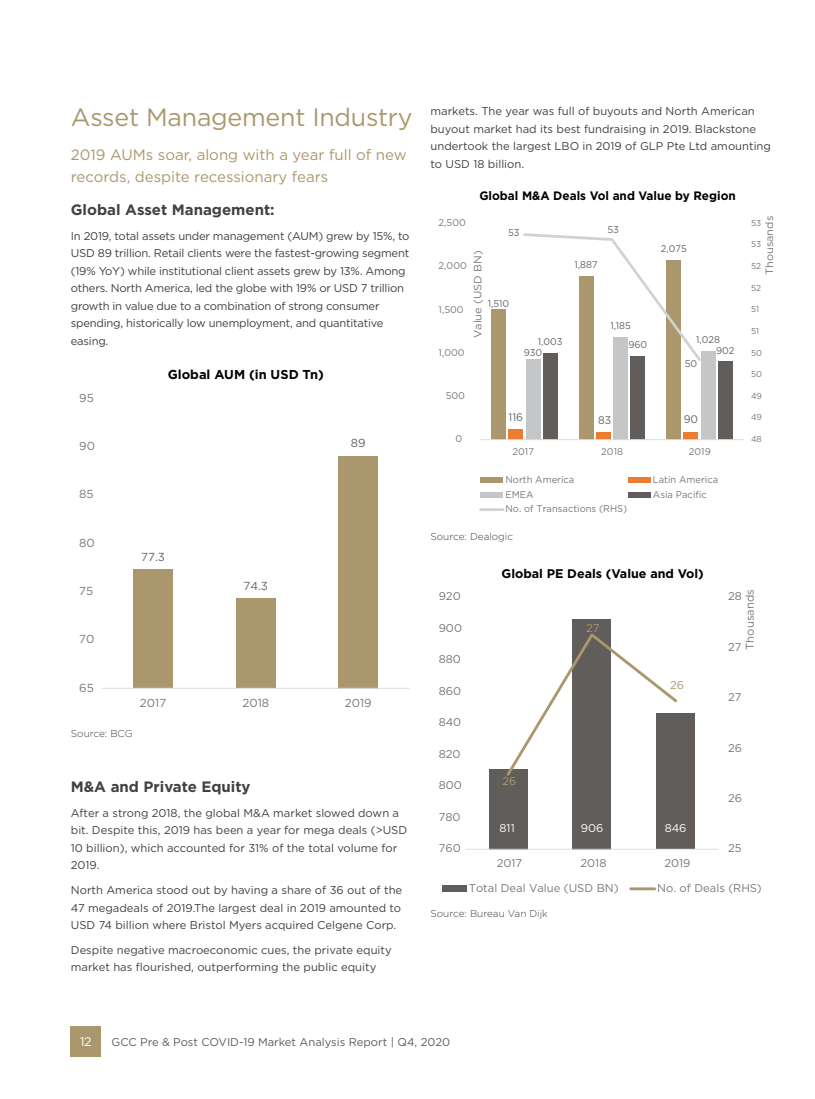
<style>
.page{position:relative;width:815px;height:1099px;background:#fff}
.page>*{position:absolute;margin:0;border:0;box-sizing:border-box;transform-origin:0 0}
.t1{font:25px "Gotham";letter-spacing:-.01em;color:#ab976e}
.t2{font:15px/22.5px "Gotham";color:#ab976e}
.t3{font:700 15px "Gotham";color:#414042}
.t4{font:700 12.88px "Gotham";color:#000}
.t5{font:700 12.5px "Gotham";color:#000}
.t6{font:12.5px "Gotham";color:#fff}
.t7{font:700 12.25px "Gotham";color:#000}
.t8{font:11.62px "Gotham";color:#77787b}
.t9{font:11.62px "Gotham";color:#636467}
.t10{font:11.25px/17.5px "Gotham";letter-spacing:-.01em;color:#414042}
.t11{font:11.25px "Gotham";color:#77787b}
.t12{font:11.25px "Gotham";color:#605d5a}
.t13{font:11.25px "Gotham";color:#fff}
.t14{font:11.25px "Gotham";color:#ab976e}
.t15{font:11px "Gotham";color:#636467}
.t16{font:10.62px "Gotham";color:#77787b;scale:1.04 1}
.t17{font:300 10px "Gotham";color:#414042}
.t18{font:9.75px "Gotham";color:#77787b}
.t19{font:9.75px "Gotham";color:#636467}
.t20{font:8.62px "Gotham";color:#77787b}
</style>
<div class="page">
<div style="left:236px;top:598px;width:39px;height:90px;background:#ab976e"></div>
<div style="left:133px;top:569px;width:40px;height:119px;background:#ab976e"></div>
<div style="left:339px;top:456px;width:39px;height:232px;background:#ab976e"></div>
<hr style="left:102px;top:687px;width:308px;height:1px;background:#dcddde">
<div style="left:491px;top:309px;width:15px;height:130px;background:#ab976e"></div>
<div style="left:579px;top:276px;width:14px;height:163px;background:#ab976e"></div>
<div style="left:667px;top:260px;width:14px;height:179px;background:#ab976e"></div>
<div style="left:596px;top:432px;width:15px;height:7px;background:#ec7d30"></div>
<div style="left:684px;top:432px;width:14px;height:7px;background:#ec7d30"></div>
<div style="left:509px;top:429px;width:14px;height:10px;background:#ec7d30"></div>
<div style="left:526px;top:359px;width:14px;height:80px;background:#c5c6c8"></div>
<div style="left:701px;top:351px;width:14px;height:88px;background:#c5c6c8"></div>
<div style="left:613px;top:337px;width:15px;height:102px;background:#c5c6c8"></div>
<div style="left:718px;top:361px;width:15px;height:78px;background:#605d5a"></div>
<div style="left:631px;top:356px;width:14px;height:83px;background:#605d5a"></div>
<div style="left:543px;top:353px;width:14px;height:86px;background:#605d5a"></div>
<hr style="left:481px;top:439px;width:262px;height:1px;background:#dcddde">
<svg style="left:523px;top:233px;width:178px;height:130px"></svg>
<div style="left:480px;top:477px;width:23px;height:6px;background:#ab976e"></div>
<div style="left:628px;top:477px;width:22px;height:6px;background:#ec7d30"></div>
<div style="left:480px;top:492px;width:23px;height:5px;background:#c5c6c8"></div>
<div style="left:628px;top:492px;width:22px;height:5px;background:#605d5a"></div>
<hr style="left:480px;top:508px;width:23px;height:3px;background:#d1d2d2">
<div style="left:657px;top:713px;width:38px;height:136px;background:#605d5a"></div>
<div style="left:573px;top:619px;width:38px;height:230px;background:#605d5a"></div>
<div style="left:489px;top:768px;width:38px;height:81px;background:#605d5a"></div>
<hr style="left:466px;top:848px;width:252px;height:1px;background:#dcddde">
<svg style="left:504px;top:630px;width:173px;height:148px"></svg>
<div style="left:442px;top:885px;width:24px;height:6px;background:#605d5a"></div>
<hr style="left:631px;top:887px;width:24px;height:3px;background:#ab976e">
<div style="left:71px;top:1025px;width:30px;height:31px;background:#ab976e"></div>
<h1 class="t1" style="left:71px;top:101px;width:343px">Asset Management Industry</h1>
<h2 class="t2" style="left:71px;top:143px;width:337px">2019 AUMs soar, along with a year full of new records, despite recessionary fears</h2>
<h2 class="t3" style="left:71px;top:200px;width:205px">Global Asset Management:</h2>
<p class="t10" style="left:71px;top:227px;width:340px">In 2019, total assets under management (AUM) grew by 15%, to USD 89 trillion. Retail clients were the fastest-growing segment (19% YoY) while institutional client assets grew by 13%. Among others. North America, led the globe with 19% or USD 7 trillion growth in value due to a combination of strong consumer spending, historically low unemployment, and quantitative easing.</p>
<p class="t8" style="left:79px;top:390px;width:16px">95</p>
<p class="t8" style="left:79px;top:438px;width:17px">90</p>
<p class="t4" style="left:168px;top:366px;width:158px">Global AUM (in USD Tn)</p>
<p class="t9" style="left:351px;top:436px;width:16px">89</p>
<p class="t8" style="left:79px;top:486px;width:16px">85</p>
<p class="t8" style="left:79px;top:535px;width:17px">80</p>
<p class="t8" style="left:79px;top:583px;width:16px">75</p>
<p class="t9" style="left:141px;top:549px;width:25px">77.3</p>
<p class="t9" style="left:243px;top:578px;width:26px">74.3</p>
<p class="t8" style="left:79px;top:631px;width:17px">70</p>
<p class="t8" style="left:79px;top:680px;width:16px">65</p>
<p class="t8" style="left:140px;top:695px;width:28px">2017</p>
<p class="t8" style="left:242px;top:695px;width:28px">2018</p>
<p class="t8" style="left:345px;top:695px;width:28px">2019</p>
<p class="t17" style="left:71px;top:726px;width:63px">Source: BCG</p>
<h2 class="t3" style="left:71px;top:777px;width:181px">M&amp;A and Private Equity</h2>
<p class="t10" style="left:71px;top:803px;width:338px">After a strong 2018, the global M&amp;A market slowed down a bit. Despite this, 2019 has been a year for mega deals (&gt;USD 10 billion), which accounted for 31% of the total volume for 2019.</p>
<p class="t10" style="left:71px;top:881px;width:333px;text-align:justify">North America stood out by having a share of 36 out of the 47 megadeals of 2019.The largest deal in 2019 amounted to USD 74 billion where Bristol Myers acquired Celgene Corp.</p>
<p class="t10" style="left:71px;top:940px;width:322px">Despite negative macroeconomic cues, the private equity market has flourished, outperforming the public equity</p>
<p class="t10" style="left:431px;top:102px;width:342px">markets. The year was full of buyouts and North American buyout market had its best fundraising in 2019. Blackstone undertook the largest LBO in 2019 of GLP Pte Ltd amounting to USD 18 billion.</p>
<p class="t18" style="left:439px;top:216px;width:29px">2,500</p>
<p class="t7" style="left:479px;top:188px;width:258px">Global M&amp;A Deals Vol and Value by Region</p>
<p class="t19" style="left:508px;top:226px;width:13px">53</p>
<p class="t19" style="left:608px;top:223px;width:13px">53</p>
<p class="t16" style="left:471px;top:338px;width:86px;rotate:-90deg">Value (USD BN)</p>
<p class="t18" style="left:439px;top:260px;width:30px">2,000</p>
<p class="t19" style="left:488px;top:297px;width:23px">1,510</p>
<p class="t18" style="left:439px;top:303px;width:26px">1,500</p>
<p class="t18" style="left:439px;top:346px;width:27px">1,000</p>
<p class="t18" style="left:446px;top:389px;width:21px">500</p>
<p class="t19" style="left:575px;top:258px;width:25px">1,887</p>
<p class="t19" style="left:610px;top:319px;width:22px">1,185</p>
<p class="t19" style="left:661px;top:242px;width:27px">2,075</p>
<p class="t19" style="left:538px;top:335px;width:26px">1,003</p>
<p class="t19" style="left:696px;top:333px;width:25px">1,028</p>
<p class="t19" style="left:628px;top:339px;width:20px">960</p>
<p class="t19" style="left:716px;top:344px;width:20px">902</p>
<p class="t19" style="left:524px;top:346px;width:20px">930</p>
<p class="t19" style="left:685px;top:357px;width:14px">50</p>
<p class="t18" style="left:455px;top:433px;width:8px">0</p>
<p class="t15" style="left:509px;top:410px;width:16px">116</p>
<p class="t15" style="left:598px;top:413px;width:15px">83</p>
<p class="t15" style="left:684px;top:412px;width:16px">90</p>
<p class="t18" style="left:513px;top:445px;width:23px">2017</p>
<p class="t18" style="left:601px;top:445px;width:23px">2018</p>
<p class="t18" style="left:689px;top:445px;width:23px">2019</p>
<p class="t18" style="left:505px;top:473px;width:70px">North America</p>
<p class="t18" style="left:653px;top:473px;width:67px">Latin America</p>
<p class="t18" style="left:505px;top:488px;width:30px">EMEA</p>
<p class="t18" style="left:653px;top:488px;width:55px">Asia Pacific</p>
<p class="t18" style="left:505px;top:503px;width:123px">No. of Transactions (RHS)</p>
<p class="t17" style="left:431px;top:530px;width:84px">Source: Dealogic</p>
<p class="t5" style="left:502px;top:565px;width:204px">Global PE Deals (Value and Vol)</p>
<p class="t16" style="left:762px;top:275px;width:58px;rotate:-90deg">Thousands</p>
<p class="t20" style="left:751px;top:217px;width:12px">53</p>
<p class="t20" style="left:751px;top:239px;width:12px">53</p>
<p class="t20" style="left:751px;top:260px;width:12px">52</p>
<p class="t20" style="left:751px;top:282px;width:12px">52</p>
<p class="t20" style="left:751px;top:304px;width:10px">51</p>
<p class="t20" style="left:751px;top:325px;width:10px">51</p>
<p class="t20" style="left:751px;top:347px;width:12px">50</p>
<p class="t20" style="left:751px;top:368px;width:12px">50</p>
<p class="t20" style="left:751px;top:390px;width:12px">49</p>
<p class="t20" style="left:751px;top:412px;width:12px">49</p>
<p class="t20" style="left:751px;top:433px;width:12px">48</p>
<p class="t11" style="left:439px;top:588px;width:24px">920</p>
<p class="t11" style="left:439px;top:620px;width:25px">900</p>
<p class="t11" style="left:439px;top:652px;width:24px">880</p>
<p class="t11" style="left:439px;top:683px;width:24px">860</p>
<p class="t11" style="left:439px;top:715px;width:24px">840</p>
<p class="t11" style="left:439px;top:746px;width:23px">820</p>
<p class="t11" style="left:439px;top:778px;width:25px">800</p>
<p class="t11" style="left:439px;top:809px;width:23px">780</p>
<p class="t11" style="left:439px;top:841px;width:24px">760</p>
<p class="t14" style="left:502px;top:774px;width:16px">26</p>
<p class="t14" style="left:586px;top:620px;width:15px">27</p>
<p class="t14" style="left:670px;top:678px;width:16px">26</p>
<p class="t13" style="left:500px;top:820px;width:17px">811</p>
<p class="t13" style="left:581px;top:820px;width:24px">906</p>
<p class="t13" style="left:665px;top:820px;width:23px">846</p>
<p class="t11" style="left:497px;top:855px;width:27px">2017</p>
<p class="t11" style="left:581px;top:855px;width:27px">2018</p>
<p class="t11" style="left:664px;top:855px;width:28px">2019</p>
<p class="t11" style="left:743px;top:650px;width:62px;rotate:-90deg">Thousands</p>
<p class="t11" style="left:728px;top:589px;width:15px">28</p>
<p class="t11" style="left:728px;top:639px;width:15px">27</p>
<p class="t11" style="left:728px;top:689px;width:15px">27</p>
<p class="t11" style="left:728px;top:740px;width:16px">26</p>
<p class="t11" style="left:728px;top:790px;width:16px">26</p>
<p class="t11" style="left:728px;top:841px;width:15px">25</p>
<p class="t11" style="left:469px;top:880px;width:151px">Total Deal Value (USD BN)</p>
<p class="t11" style="left:657px;top:880px;width:106px">No. of Deals (RHS)</p>
<p class="t17" style="left:431px;top:907px;width:119px">Source: Bureau Van Dijk</p>
<p class="t6" style="left:80px;top:1033px;width:13px">12</p>
<p class="t12" style="left:112px;top:1034px;width:340px">GCC Pre &amp; Post COVID-19 Market Analysis Report | Q4, 2020</p>
</div>
